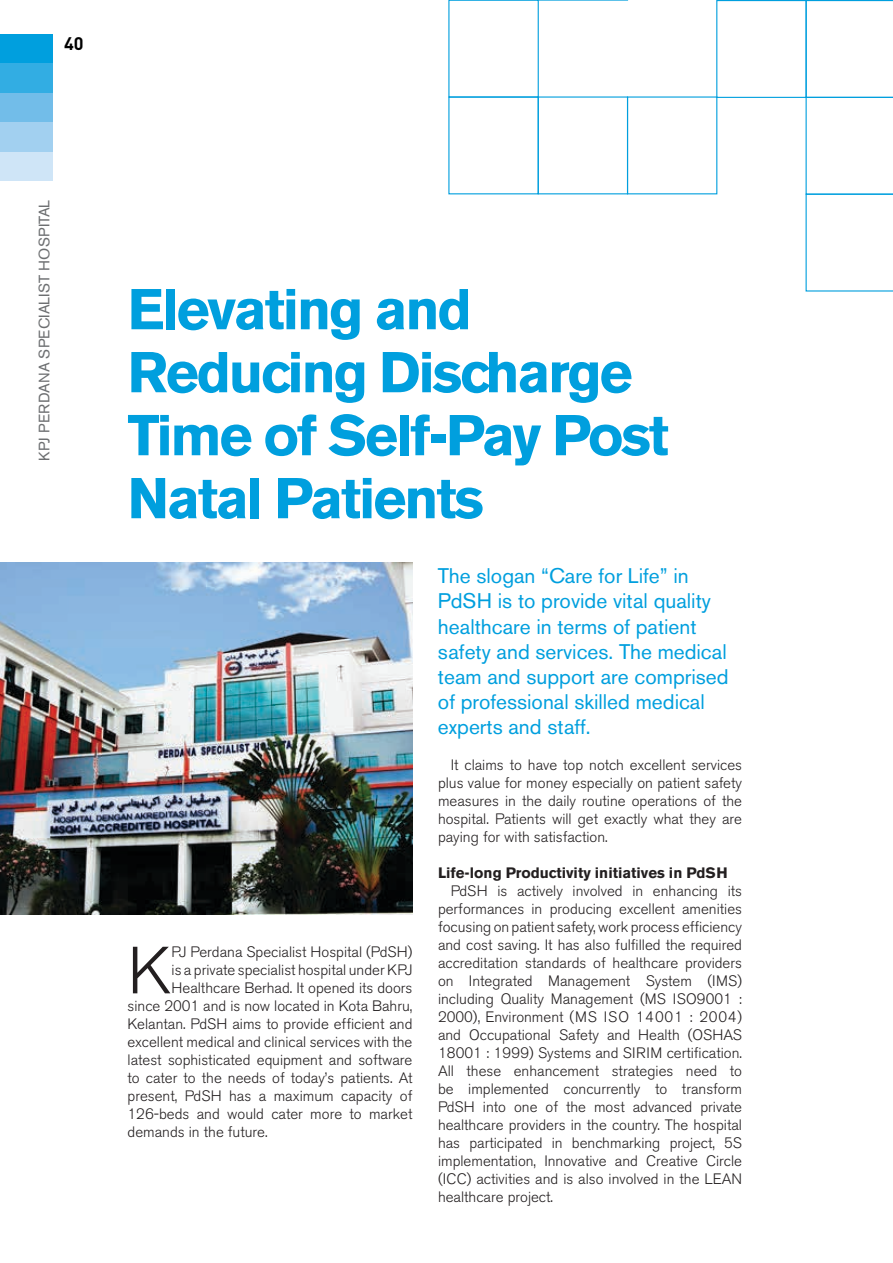
<style>
.page{position:relative;width:893px;height:1263px;background:#fff}
.page>*{position:absolute;margin:0;border:0;box-sizing:border-box;transform-origin:0 0}
.t1{font:300 66px "Akzidenz Grotesk BE";color:#231f20}
.t2{font:700 57px/63px "Akzidenz Grotesk BE";letter-spacing:-.04em;color:#009fde}
.t3{font:21px/25.2px "Akzidenz Grotesk BE";color:#009fde}
.t4{font:700 18px "DIN";color:#000}
.t5{font:300 15px/18px "Akzidenz Grotesk BE";color:#231f20;text-align:justify}
.t6{font:700 15px "Akzidenz Grotesk BE";color:#231f20}
.t7{font:15px "Akzidenz Grotesk BE";letter-spacing:.02em;color:#6d6f71}
</style>
<div class="page">
<div style="left:0;top:151px;width:52px;height:30px;background:#cfe5f7"></div>
<div style="left:0;top:93px;width:52px;height:29px;background:#72bde9"></div>
<div style="left:0;top:34px;width:52px;height:29px;background:#009fde"></div>
<div style="left:0;top:63px;width:52px;height:30px;background:#32ade3"></div>
<div style="left:0;top:122px;width:52px;height:29px;background:#a2d0f0"></div>
<div style="left:448px;top:0;width:91px;height:98px;border:1px solid #009fde"></div>
<div style="left:448px;top:96px;width:91px;height:98px;border:1px solid #009fde"></div>
<div style="left:538px;top:96px;width:90px;height:98px;border:1px solid #009fde"></div>
<div style="left:716px;top:0;width:91px;height:98px;border:1px solid #009fde"></div>
<svg style="left:538px;top:0;width:90px;height:1px"></svg>
<svg style="left:805px;top:0;width:88px;height:292px"></svg>
<img style="left:0;top:563px;width:412px;height:351px">
<p class="t4" style="left:64px;top:32px;width:21px">40</p>
<p class="t7" style="left:35px;top:461px;width:262px;rotate:-90deg">KPJ PERDANA SPECIALIST HOSPITAL</p>
<p class="t2" style="left:128px;top:278px;width:543px">Elevating and<br>Reducing Discharge<br>Time of Self-Pay Post<br>Natal Patients</p>
<p class="t1" style="left:128px;top:933px;width:46px">K</p>
<p class="t5" style="left:172px;top:943px;width:242px">PJ Perdana Specialist Hospital (PdSH)</p>
<p class="t5" style="left:172px;top:961px;width:242px">is a private specialist hospital under KPJ</p>
<p class="t5" style="left:172px;top:979px;width:242px">Healthcare Berhad. It opened its doors</p>
<p class="t5" style="left:128px;top:997px;width:286px">since 2001 and is now located in Kota Bahru,</p>
<p class="t5" style="left:128px;top:1015px;width:286px">Kelantan. PdSH aims to provide efficient and</p>
<p class="t5" style="left:128px;top:1033px;width:286px">excellent medical and clinical services with the</p>
<p class="t5" style="left:128px;top:1051px;width:286px">latest sophisticated equipment and software</p>
<p class="t5" style="left:128px;top:1069px;width:286px">to cater to the needs of today’s patients. At</p>
<p class="t5" style="left:128px;top:1087px;width:286px">present, PdSH has a maximum capacity of</p>
<p class="t5" style="left:128px;top:1105px;width:286px">126-beds and would cater more to market</p>
<p class="t5" style="left:128px;top:1123px;width:142px">demands in the future.</p>
<p class="t3" style="left:438px;top:563px;width:292px">The slogan “Care for Life” in<br>PdSH is to provide vital quality healthcare in terms of patient safety and services. The medical team and support are comprised of professional skilled medical experts and staff.</p>
<p class="t5" style="left:438px;top:756px;width:306px;text-indent:13px">It claims to have top notch excellent services plus value for money especially on patient safety measures in the daily routine operations of the hospital. Patients will get exactly what they are paying for with satisfaction.</p>
<p class="t6" style="left:438px;top:864px;width:291px">Life-long Productivity initiatives in PdSH</p>
<p class="t5" style="left:451px;top:882px;width:293px">PdSH is actively involved in enhancing its</p>
<p class="t5" style="left:438px;top:900px;width:306px">performances in producing excellent amenities</p>
<p class="t5" style="left:438px;top:918px;width:305px">focusing on patient safety, work process efficiency</p>
<p class="t5" style="left:438px;top:936px;width:306px">and cost saving. It has also fulfilled the required</p>
<p class="t5" style="left:438px;top:954px;width:306px">accreditation standards of healthcare providers</p>
<p class="t5" style="left:438px;top:972px;width:306px">on Integrated Management System (IMS)</p>
<p class="t5" style="left:438px;top:990px;width:306px">including Quality Management (MS ISO9001 :</p>
<p class="t5" style="left:438px;top:1008px;width:306px">2000), Environment (MS ISO 14001 : 2004)</p>
<p class="t5" style="left:438px;top:1026px;width:306px">and Occupational Safety and Health (OSHAS</p>
<p class="t5" style="left:438px;top:1044px;width:306px">18001 : 1999) Systems and SIRIM certification.</p>
<p class="t5" style="left:438px;top:1062px;width:305px">All these enhancement strategies need to</p>
<p class="t5" style="left:438px;top:1080px;width:306px">be implemented concurrently to transform</p>
<p class="t5" style="left:438px;top:1098px;width:306px">PdSH into one of the most advanced private</p>
<p class="t5" style="left:438px;top:1116px;width:305px">healthcare providers in the country. The hospital</p>
<p class="t5" style="left:438px;top:1134px;width:306px">has participated in benchmarking project, 5S</p>
<p class="t5" style="left:438px;top:1152px;width:306px">implementation, Innovative and Creative Circle</p>
<p class="t5" style="left:438px;top:1170px;width:306px">(ICC) activities and is also involved in the LEAN</p>
<p class="t5" style="left:438px;top:1188px;width:117px">healthcare project.</p>
</div>
